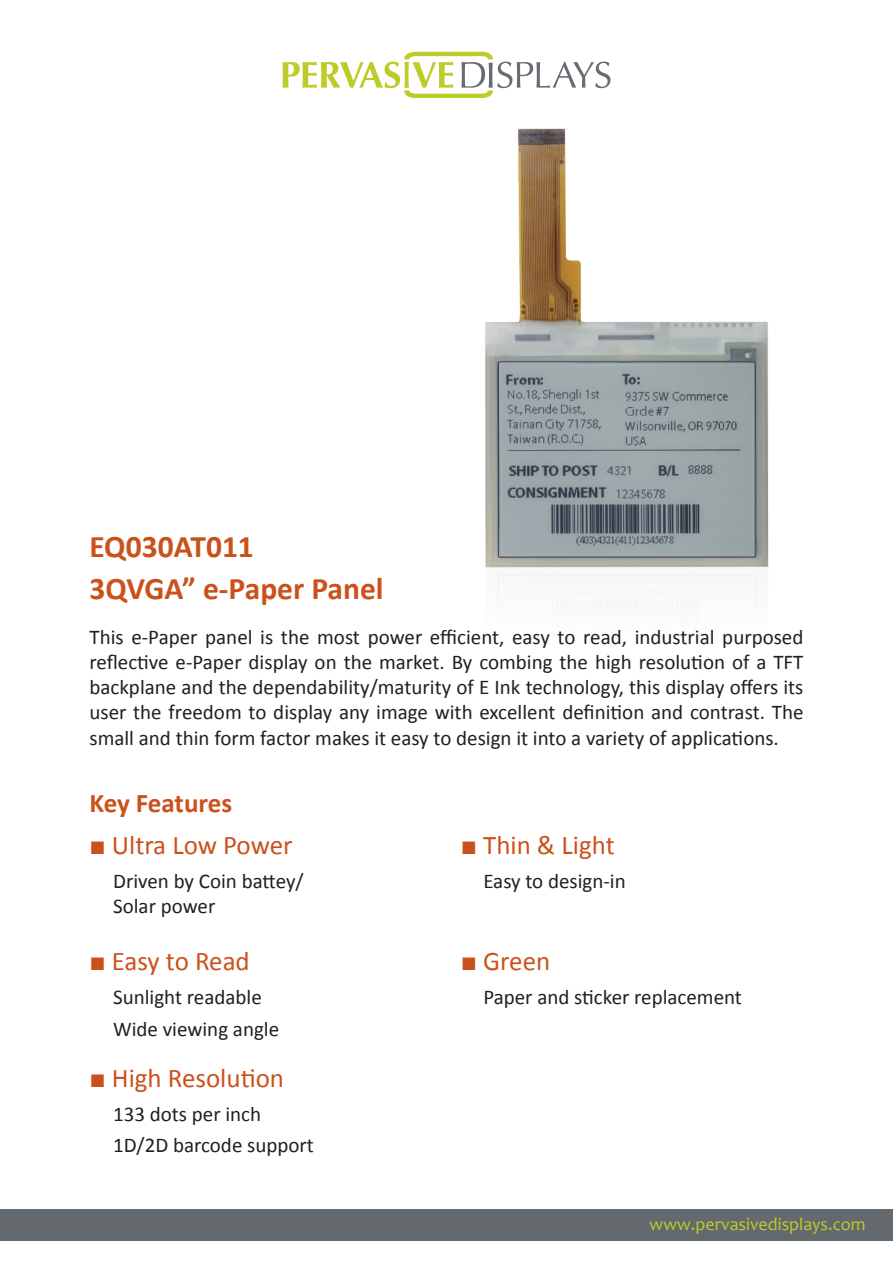
<style>
.page{position:relative;width:893px;height:1263px;background:#fff}
.page>*{position:absolute;margin:0;border:0;box-sizing:border-box;transform-origin:0 0}
.t1{font:700 31.5px/42.3px "Calibri";color:#cb511c}
.t2{font:27px "Calibri";color:#cb511c}
.t3{font:700 27px "Calibri";letter-spacing:-.01em;color:#cb511c}
.t4{font:21px/25.2px "Calibri";color:#231f20}
.t5{font:18px "Candara";color:#becc2a}
.s1{font-family:"Century Gothic";font-weight:700}
</style>
<div class="page">
<img style="left:485px;top:128px;width:284px;height:469px">
<div style="left:0;top:1209px;width:893px;height:31px;background:#64696d"></div>
<svg style="left:282px;top:52px;width:328px;height:46px"></svg>
<h1 class="t1" style="left:89px;top:524px;width:296px">EQ030AT011<br>3QVGA” e-Paper Panel</h1>
<p class="t4" style="left:89px;top:623px;width:715px;text-align:justify">This e-Paper panel is the most power efficient, easy to read, industrial purposed reflective e-Paper display on the market. By combing the high resolution of a TFT backplane and the dependability/maturity of E Ink technology, this display offers its user the freedom to display any image with excellent definition and contrast. The small and thin form factor makes it easy to design it into a variety of applications.</p>
<p class="t3" style="left:89px;top:786px;width:144px">Key Features</p>
<p class="t2" style="left:89px;top:828px;width:205px"><span class="s1">■</span> Ultra Low Power</p>
<p class="t4" style="left:113px;top:867px;width:192px">Driven by Coin battey/<br>Solar power</p>
<p class="t2" style="left:89px;top:944px;width:162px"><span class="s1">■</span> Easy to Read</p>
<p class="t4" style="left:113px;top:980px;width:168px;line-height:31.5px">Sunlight readable<br>Wide viewing angle</p>
<p class="t2" style="left:89px;top:1061px;width:196px"><span class="s1">■</span> High Resolution</p>
<p class="t4" style="left:113px;top:1097px;width:202px;line-height:31.5px">133 dots per inch<br>1D/2D barcode support</p>
<p class="t2" style="left:461px;top:828px;width:156px"><span class="s1">■</span> Thin &amp; Light</p>
<p class="t4" style="left:483px;top:867px;width:144px">Easy to design-in</p>
<p class="t2" style="left:461px;top:944px;width:91px"><span class="s1">■</span> Green</p>
<p class="t4" style="left:483px;top:983px;width:260px">Paper and sticker replacement</p>
<p class="t5" style="left:650px;top:1213px;width:218px">www.pervasivedisplays.com</p>
</div>
